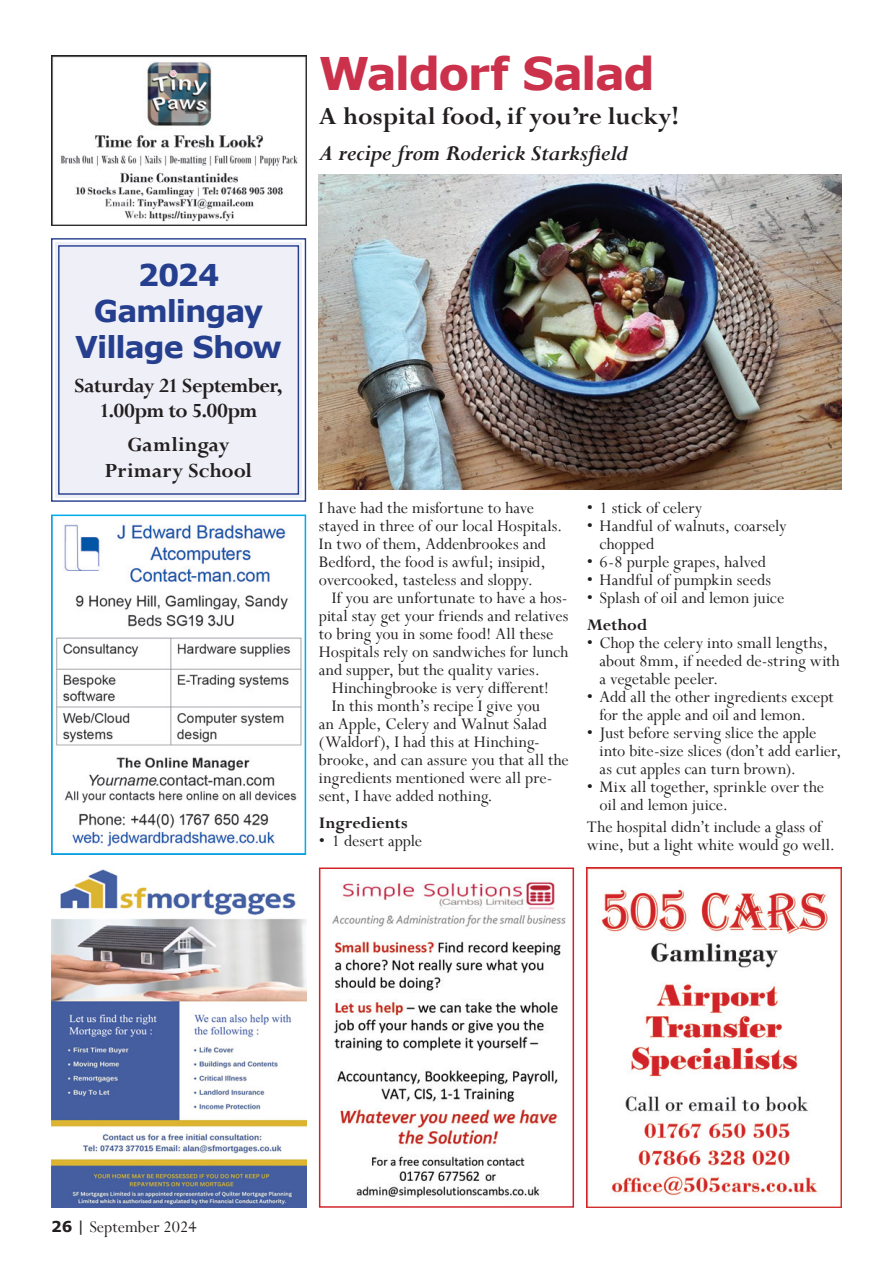
<style>
.page{position:relative;width:893px;height:1263px;background:#fff}
.page>*{position:absolute;margin:0;border:0;box-sizing:border-box;transform-origin:0 0}
.t1{font:700 45px "Verdana";letter-spacing:-.035em;color:#cb314b}
.t2{font:700 30px/36px "Verdana";letter-spacing:-.035em;color:#253f8e;text-align:center}
.t3{font:700 27px "Perpetua";color:#231f20}
.t4{font:italic 700 24px "Perpetua";letter-spacing:-.015em;color:#231f20}
.t5{font:700 22.5px/25.5px "Perpetua";letter-spacing:-.015em;color:#231f20;text-align:center}
.t6{font:700 22.5px/25.5px "Perpetua";letter-spacing:.01em;color:#231f20;text-align:center}
.t7{font:18px/18px "Perpetua";color:#231f20}
.t8{font:700 18px "Perpetua";color:#231f20}
.s1{font-family:"Verdana";font-weight:700;font-size:15px}
.s2{font-family:"Verdana";font-size:15px}
</style>
<div class="page">
<img style="left:56px;top:524px;width:246px;height:323px">
<div style="left:51px;top:514px;width:255px;height:341px;border:2px solid #00aeef"></div>
<img style="left:587px;top:867px;width:255px;height:341px">
<div style="left:51px;top:238px;width:256px;height:264px;background:#eff0f7"></div>
<div style="left:58px;top:245px;width:241px;height:250px;border:1px solid #253f8e"></div>
<img style="left:51px;top:55px;width:255px;height:170px">
<img style="left:319px;top:174px;width:523px;height:315px">
<img style="left:332px;top:882px;width:234px;height:316px">
<div style="left:319px;top:867px;width:255px;height:341px;border:2px solid #d1232a"></div>
<img style="left:51px;top:869px;width:255px;height:339px">
<h1 class="t1" style="left:319px;top:41px;width:338px">Waldorf Salad</h1>
<h3 class="t3" style="left:319px;top:99px;width:361px">A hospital food, if you’re lucky!</h3>
<h3 class="t4" style="left:319px;top:138px;width:310px">A recipe from Roderick Starksfield</h3>
<h2 class="t2" style="left:75px;top:256px;width:208px">2024<br>Gamlingay<br>Village Show</h2>
<p class="t5" style="left:74px;top:372px;width:210px">Saturday 21 September,<br>1.00pm to 5.00pm</p>
<p class="t6" style="left:105px;top:432px;width:149px">Gamlingay<br>Primary School</p>
<p class="t7" style="left:319px;top:499px;width:245px">I have had the misfortune to have stayed in three of our local Hospitals.<br>In two of them, Addenbrookes and Bedford, the food is awful; insipid, overcooked, tasteless and sloppy.</p>
<p class="t7" style="left:319px;top:589px;width:251px;text-indent:13px">If you are unfortunate to have a hos&shy;pital stay get your friends and relatives to bring you in some food! All these Hospitals rely on sandwiches for lunch and supper, but the quality varies.</p>
<p class="t7" style="left:332px;top:679px;width:219px">Hinchingbrooke is very different!</p>
<p class="t7" style="left:332px;top:697px;width:210px">In this month’s recipe I give you</p>
<p class="t7" style="left:319px;top:715px;width:230px">an Apple, Celery and Walnut Salad</p>
<p class="t7" style="left:319px;top:733px;width:220px">(Waldorf), I had this at Hinching-</p>
<p class="t7" style="left:319px;top:751px;width:251px">brooke, and can assure you that all the</p>
<p class="t7" style="left:319px;top:769px;width:233px">ingredients mentioned were all pre-</p>
<p class="t7" style="left:319px;top:787px;width:175px">sent, I have added nothing.</p>
<p class="t8" style="left:319px;top:811px;width:90px">Ingredients</p>
<p class="t7" style="left:319px;top:831px;width:105px">• 1 desert apple</p>
<p class="t7" style="left:587px;top:499px;width:117px">• 1 stick of celery</p>
<p class="t7" style="left:600px;top:517px;width:189px;text-indent:-13px">• Handful of walnuts, coarsely chopped</p>
<p class="t7" style="left:587px;top:553px;width:181px">• 6-8 purple grapes, halved</p>
<p class="t7" style="left:587px;top:571px;width:186px">• Handful of pumpkin seeds</p>
<p class="t7" style="left:587px;top:589px;width:199px">• Splash of oil and lemon juice</p>
<p class="t8" style="left:587px;top:613px;width:62px">Method</p>
<p class="t7" style="left:600px;top:633px;width:242px;text-indent:-13px">• Chop the celery into small lengths, about 8mm, if needed de-string with a vegetable peeler.</p>
<p class="t7" style="left:600px;top:687px;width:236px;text-indent:-13px">• Add all the other ingredients except for the apple and oil and lemon.</p>
<p class="t7" style="left:600px;top:723px;width:243px;text-indent:-13px">• Just before serving slice the apple into bite-size slices (don’t add earlier, as cut apples can turn brown).</p>
<p class="t7" style="left:600px;top:777px;width:226px;text-indent:-13px">• Mix all together, sprinkle over the oil and lemon juice.</p>
<p class="t7" style="left:587px;top:817px;width:250px">The hospital didn’t include a glass of wine, but a light white would go well.</p>
<p class="t7" style="left:51px;top:1217px;width:147px"><span class="s1">26</span> <span class="s2">|</span> September 2024</p>
</div>
